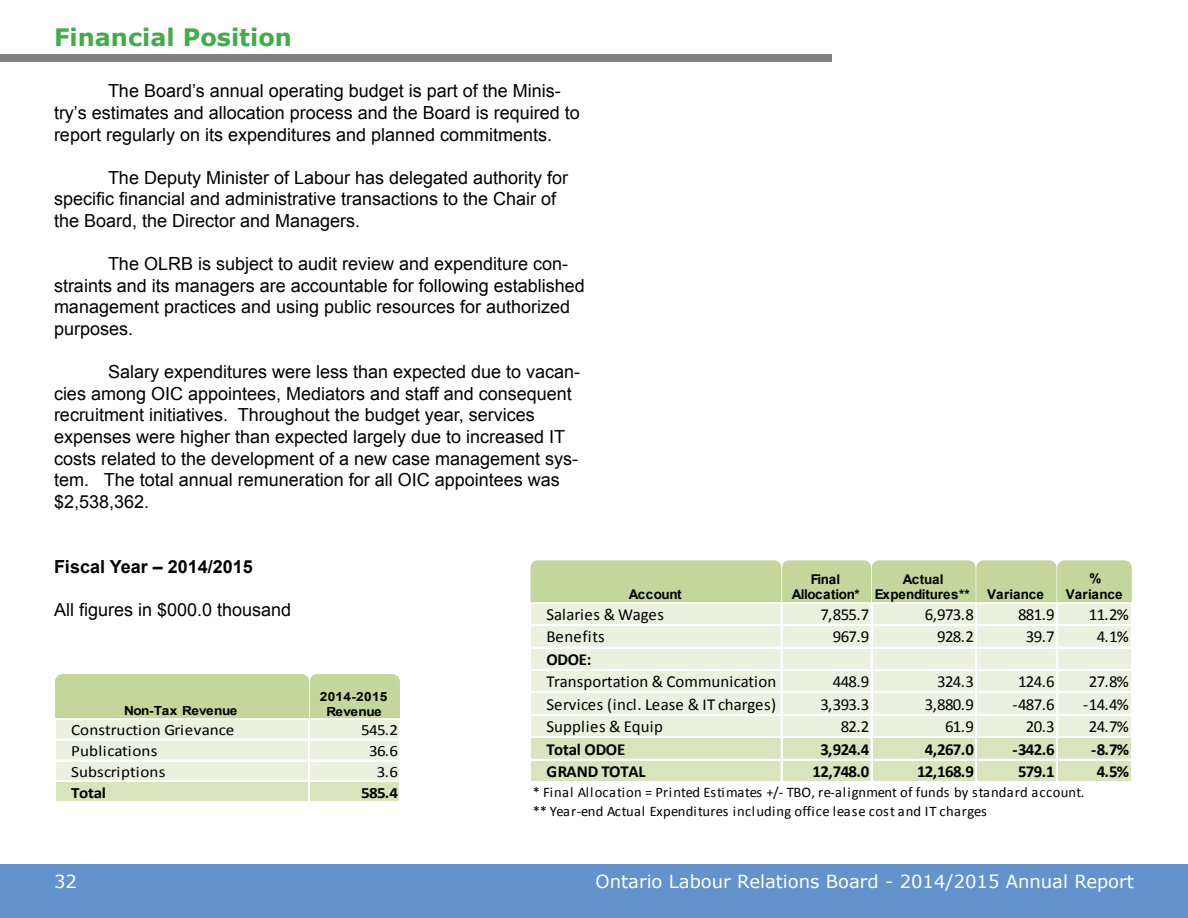
<style>
.page{position:relative;width:1188px;height:918px;background:#fff}
.page>*{position:absolute;margin:0;border:0;box-sizing:border-box;transform-origin:0 0}
.t1{font:700 24px "Verdana";color:#41ad49}
.t2{font:18px/21.6px "Arial";color:#000}
.t3{font:18px "Verdana";color:#fff}
.t4{font:700 18px "Arial";color:#000}
.t5{font:16.8px "Calibri";letter-spacing:-.005em;color:#000}
.t6{font:700 16.8px "Calibri";letter-spacing:-.03em;color:#000}
.t7{font:700 16.8px "Calibri";letter-spacing:-.01em;color:#000}
.t8{font:16.8px "Calibri";letter-spacing:.03em;color:#000}
.t9{font:15.75px "Calibri";letter-spacing:.01em;color:#000;scale:1.09 1}
.t10{font:700 15.75px "Calibri";letter-spacing:-.03em;color:#000;scale:1.09 1}
.t11{font:14.55px/19px "Calibri";letter-spacing:.015em;color:#000}
.t12{font:700 13.5px/15.8px "Arial";letter-spacing:-.03em;color:#000;text-align:center}
.t13{font:700 13.5px/15.8px "Arial";letter-spacing:.025em;color:#000;text-align:center}
.t14{font:700 12.6px/14.7px "Arial";letter-spacing:.025em;color:#000;text-align:center;scale:1.09 1}
.t15{font:700 12.6px "Arial";letter-spacing:-.03em;color:#000;scale:1.09 1}
.t16{font:700 12.6px "Arial";color:#000;scale:1.09 1}
</style>
<div class="page">
<div style="left:0;top:54px;width:832px;height:8px;background:#808080"></div>
<div style="left:530px;top:602px;width:603px;height:136px;background:#ebf1de"></div>
<div style="left:530px;top:737px;width:603px;height:46px;background:#d8e4bc"></div>
<hr style="left:531px;top:602px;width:602px;height:1px;background:#fff">
<hr style="left:531px;top:624px;width:602px;height:1px;background:#fff">
<hr style="left:531px;top:625px;width:602px;height:1px;background:#fff">
<hr style="left:531px;top:647px;width:602px;height:1px;background:#fff">
<hr style="left:531px;top:669px;width:602px;height:2px;background:#fff">
<hr style="left:531px;top:692px;width:602px;height:1px;background:#fff">
<hr style="left:531px;top:714px;width:602px;height:1px;background:#fff">
<hr style="left:531px;top:737px;width:602px;height:1px;background:#fff">
<hr style="left:531px;top:759px;width:602px;height:1px;background:#fff">
<hr style="left:530px;top:557px;width:1px;height:226px;background:#fff">
<hr style="left:781px;top:558px;width:1px;height:225px;background:#fff">
<hr style="left:871px;top:558px;width:1px;height:225px;background:#fff">
<hr style="left:975px;top:558px;width:2px;height:225px;background:#fff">
<hr style="left:1056px;top:558px;width:1px;height:225px;background:#fff">
<hr style="left:531px;top:781px;width:602px;height:1px;background:#fff">
<hr style="left:531px;top:782px;width:602px;height:1px;background:#fff">
<hr style="left:1131px;top:558px;width:1px;height:225px;background:#fff">
<hr style="left:1132px;top:558px;width:1px;height:225px;background:#fff">
<div style="left:531px;top:561px;width:601px;height:41px;background:#c3d69b"></div>
<div style="left:55px;top:718px;width:346px;height:64px;background:#ebf1de"></div>
<div style="left:55px;top:781px;width:346px;height:22px;background:#d8e4bc"></div>
<hr style="left:55px;top:718px;width:346px;height:1px;background:#fff">
<hr style="left:55px;top:739px;width:346px;height:1px;background:#fff">
<hr style="left:55px;top:760px;width:346px;height:1px;background:#fff">
<hr style="left:55px;top:781px;width:346px;height:1px;background:#fff">
<hr style="left:309px;top:672px;width:1px;height:131px;background:#fff">
<hr style="left:55px;top:802px;width:346px;height:1px;background:#fff">
<hr style="left:399px;top:672px;width:1px;height:131px;background:#fff">
<hr style="left:400px;top:672px;width:1px;height:131px;background:#fff">
<div style="left:55px;top:674px;width:345px;height:44px;background:#c3d69b"></div>
<div style="left:0;top:864px;width:1188px;height:53px;background:#6392cc"></div>
<h1 class="t1" style="left:54px;top:20px;width:240px">Financial Position</h1>
<p class="t2" style="left:54px;top:80px;width:527px;text-indent:54px">The Board’s annual operating budget is part of the Minis&shy;try’s estimates and allocation process and the Board is required to report regularly on its expenditures and planned commitments.</p>
<p class="t2" style="left:54px;top:167px;width:516px;text-indent:54px">The Deputy Minister of Labour has delegated authority for specific financial and administrative transactions to the Chair of the Board, the Director and Managers.</p>
<p class="t2" style="left:54px;top:253px;width:532px;text-indent:54px">The OLRB is subject to audit review and expenditure con&shy;straints and its managers are accountable for following established management practices and using public resources for authorized purposes.</p>
<p class="t2" style="left:54px;top:361px;width:528px;text-indent:54px">Salary expenditures were less than expected due to vacan&shy;cies among OIC appointees, Mediators and staff and consequent recruitment initiatives. Throughout the budget year, services expenses were higher than expected largely due to increased IT costs related to the development of a new case management sys&shy;tem. The total annual remuneration for all OIC appointees was $2,538,362.</p>
<p class="t4" style="left:54px;top:554px;width:200px">Fiscal Year – 2014/2015</p>
<p class="t2" style="left:54px;top:599px;width:239px">All figures in $000.0 thousand</p>
<p class="t5" style="left:546px;top:604px;width:119px">Salaries &amp; Wages</p>
<p class="t5" style="left:820px;top:604px;width:50px">7,855.7</p>
<p class="t5" style="left:925px;top:604px;width:50px">6,973.8</p>
<p class="t5" style="left:1018px;top:604px;width:38px">881.9</p>
<p class="t5" style="left:1089px;top:604px;width:42px">11.2%</p>
<p class="t8" style="left:546px;top:626px;width:60px">Benefits</p>
<p class="t5" style="left:833px;top:626px;width:38px">967.9</p>
<p class="t5" style="left:937px;top:626px;width:38px">928.2</p>
<p class="t5" style="left:1026px;top:626px;width:30px">39.7</p>
<p class="t5" style="left:1097px;top:626px;width:34px">4.1%</p>
<p class="t6" style="left:546px;top:649px;width:47px">ODOE:</p>
<p class="t5" style="left:546px;top:671px;width:232px">Transportation &amp; Communication</p>
<p class="t5" style="left:833px;top:671px;width:38px">448.9</p>
<p class="t5" style="left:937px;top:671px;width:38px">324.3</p>
<p class="t5" style="left:1018px;top:671px;width:38px">124.6</p>
<p class="t5" style="left:1089px;top:671px;width:42px">27.8%</p>
<p class="t5" style="left:546px;top:694px;width:231px">Services (incl. Lease &amp; IT charges)</p>
<p class="t5" style="left:820px;top:694px;width:50px">3,393.3</p>
<p class="t5" style="left:925px;top:694px;width:50px">3,880.9</p>
<p class="t5" style="left:1013px;top:694px;width:44px">-487.6</p>
<p class="t5" style="left:1083px;top:694px;width:47px">-14.4%</p>
<p class="t5" style="left:546px;top:716px;width:118px">Supplies &amp; Equip</p>
<p class="t5" style="left:841px;top:716px;width:30px">82.2</p>
<p class="t5" style="left:945px;top:716px;width:30px">61.9</p>
<p class="t5" style="left:1026px;top:716px;width:30px">20.3</p>
<p class="t5" style="left:1089px;top:716px;width:42px">24.7%</p>
<p class="t6" style="left:546px;top:738px;width:80px">Total ODOE</p>
<p class="t6" style="left:820px;top:738px;width:50px">3,924.4</p>
<p class="t6" style="left:925px;top:738px;width:50px">4,267.0</p>
<p class="t6" style="left:1013px;top:738px;width:44px">-342.6</p>
<p class="t6" style="left:1091px;top:738px;width:40px">-8.7%</p>
<p class="t7" style="left:546px;top:761px;width:101px">GRAND TOTAL</p>
<p class="t6" style="left:813px;top:761px;width:58px">12,748.0</p>
<p class="t6" style="left:917px;top:761px;width:58px">12,168.9</p>
<p class="t6" style="left:1018px;top:761px;width:38px">579.1</p>
<p class="t6" style="left:1097px;top:761px;width:34px">4.5%</p>
<p class="t11" style="left:533px;top:783px;width:553px">* Final Allocation = Printed Estimates +/- TBO, re-alignment of funds by standard account. ** Year-end Actual Expenditures including office lease cost and IT charges</p>
<p class="t13" style="left:1066px;top:571px;width:58px">%<br>Variance</p>
<p class="t12" style="left:792px;top:571px;width:70px">Final<br>Allocation*</p>
<p class="t12" style="left:875px;top:571px;width:97px">Actual<br>Expenditures**</p>
<p class="t13" style="left:987px;top:587px;width:58px">Variance</p>
<p class="t12" style="left:629px;top:587px;width:54px">Account</p>
<p class="t10" style="left:351px;top:685px;width:9px">1</p>
<p class="t14" style="left:320px;top:689px;width:64px">2014-2015<br>Revenue</p>
<p class="t16" style="left:344px;top:688px;width:8px">2</p>
<p class="t16" style="left:380px;top:688px;width:8px">3</p>
<p class="t15" style="left:124px;top:702px;width:105px">Non-Tax Revenue</p>
<p class="t9" style="left:71px;top:720px;width:151px">Construction Grievance</p>
<p class="t9" style="left:361px;top:720px;width:36px">545.2</p>
<p class="t9" style="left:71px;top:741px;width:81px">Publications</p>
<p class="t9" style="left:369px;top:741px;width:28px">36.6</p>
<p class="t9" style="left:71px;top:762px;width:88px">Subscriptions</p>
<p class="t9" style="left:377px;top:762px;width:21px">3.6</p>
<p class="t10" style="left:71px;top:782px;width:34px">Total</p>
<p class="t10" style="left:361px;top:782px;width:36px">585.4</p>
<p class="t3" style="left:54px;top:869px;width:24px">32</p>
<p class="t3" style="left:596px;top:869px;width:540px">Ontario Labour Relations Board - 2014/2015 Annual Report</p>
</div>
